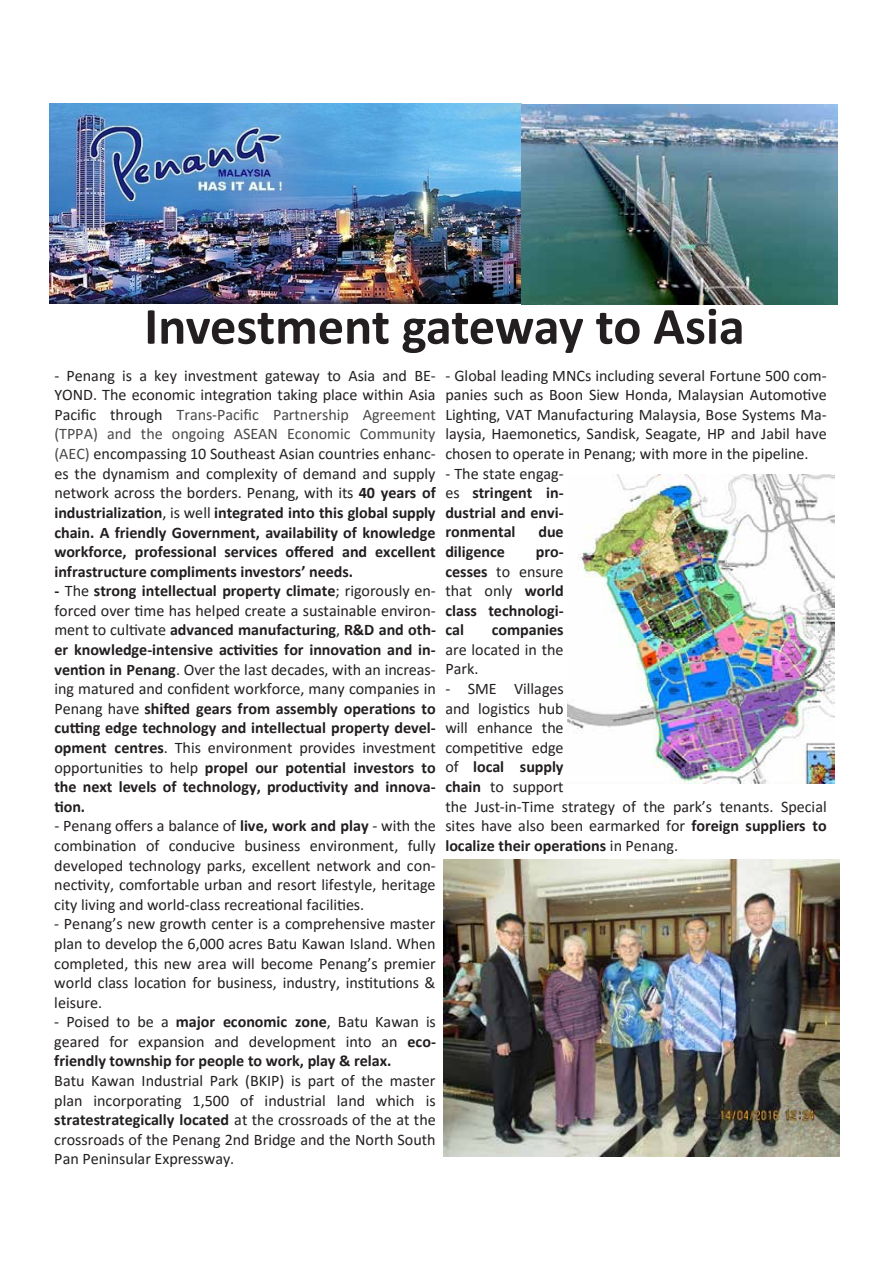
<style>
.page{position:relative;width:893px;height:1263px;background:#fff}
.page>*{position:absolute;margin:0;border:0;box-sizing:border-box;transform-origin:0 0}
.t1{font:700 52.5px "Calibri";letter-spacing:-.01em;color:#231f20}
.t2{font:16.05px/19.6px "Calibri";color:#231f20;text-align:justify}
.t3{font:700 16.05px/19.6px "Calibri";letter-spacing:-.005em;color:#231f20;text-align:justify}
.s1{color:#49494b}
.s2{font-weight:700}
.s3{font-weight:400}
</style>
<div class="page">
<img style="left:568px;top:474px;width:267px;height:310px">
<img style="left:49px;top:104px;width:788px;height:200px">
<img style="left:444px;top:860px;width:395px;height:297px">
<h1 class="t1" style="left:144px;top:289px;width:602px">Investment gateway to Asia</h1>
<p class="t2" style="left:54px;top:365px;width:383px">- Penang is a key investment gateway to Asia and BE-YOND. The economic integration taking place within Asia Pacific through <span class="s1">Trans-Pacific Partnership Agreement (TPPA) and the ongoing ASEAN Economic Community (AEC)</span> encompassing 10 Southeast Asian countries enhanc&shy;es the dynamism and complexity of demand and supply network across the borders. Penang, with its <span class="s2">40 years of industrialization</span>, is well <span class="s2">integrated into this global supply chain. A friendly Government, availability of knowledge workforce, professional services offered and excellent infrastructure compliments investors’ needs.</span></p>
<p class="t3" style="left:54px;top:580px;width:383px">- <span class="s3">The</span> strong intellectual property climate<span class="s3">; rigorously en&shy;forced over time has helped create a sustainable environ&shy;ment to cultivate</span> advanced manufacturing<span class="s3">,</span> R&amp;D and oth&shy;er knowledge-intensive activities for innovation and in&shy;vention in Penang<span class="s3">. Over the last decades, with an increas&shy;ing matured and confident workforce, many companies in Penang have</span> shifted gears from assembly operations to cutting edge technology and intellectual property devel&shy;opment centres<span class="s3">. This environment provides investment opportunities to help</span> propel our potential investors to the next levels of technology, productivity and innova&shy;tion.</p>
<p class="t2" style="left:54px;top:816px;width:383px">- Penang offers a balance of <span class="s2">live, work and play</span> - with the combination of conducive business environment, fully developed technology parks, excellent network and con&shy;nectivity, comfortable urban and resort lifestyle, heritage city living and world-class recreational facilities.</p>
<p class="t2" style="left:54px;top:914px;width:383px">- Penang’s new growth center is a comprehensive master plan to develop the 6,000 acres Batu Kawan Island. When completed, this new area will become Penang’s premier world class location for business, industry, institutions &amp; leisure.</p>
<p class="t3" style="left:54px;top:1011px;width:383px"><span class="s3">- Poised to be a</span> major economic zone<span class="s3">, Batu Kawan is geared for expansion and development into an</span> eco&shy;friendly township for people to work, play &amp; relax.</p>
<p class="t2" style="left:54px;top:1070px;width:383px">Batu Kawan Industrial Park (BKIP) is part of the master plan incorporating 1,500 of industrial land which is <span class="s2">stratestrategically located</span> at the crossroads of the at the crossroads of the Penang 2nd Bridge and the North South Pan Peninsular Expressway.</p>
<p class="t2" style="left:445px;top:365px;width:383px">- Global leading MNCs including several Fortune 500 com&shy;panies such as Boon Siew Honda, Malaysian Automotive Lighting, VAT Manufacturing Malaysia, Bose Systems Ma&shy;laysia, Haemonetics, Sandisk, Seagate, HP and Jabil have chosen to operate in Penang; with more in the pipeline.</p>
<p class="t3" style="left:445px;top:463px;width:120px"><span class="s3">- The state engag&shy;es</span> stringent in&shy;dustrial and envi&shy;ronmental</p>
<p class="t3" style="left:538px;top:522px;width:27px">due</p>
<p class="t3" style="left:445px;top:541px;width:61px">diligence</p>
<p class="t3" style="left:445px;top:541px;width:120px;text-indent:90px">pro&shy;cesses <span class="s3">to ensure that only</span> world class technologi&shy;cal</p>
<p class="t3" style="left:492px;top:619px;width:73px">companies</p>
<p class="t2" style="left:445px;top:639px;width:120px">are located in the<br>Park.</p>
<p class="t2" style="left:445px;top:678px;width:383px;text-align:left">- SME Villages<br>and logistics hub<br>will enhance the<br>competitive edge<br>of <span class="s2">local supply<br>chain</span> to support<br>the Just-in-Time strategy of the park’s tenants. Special sites have also been earmarked for <span class="s2">foreign suppliers to localize their operations</span> in Penang.</p>
</div>
